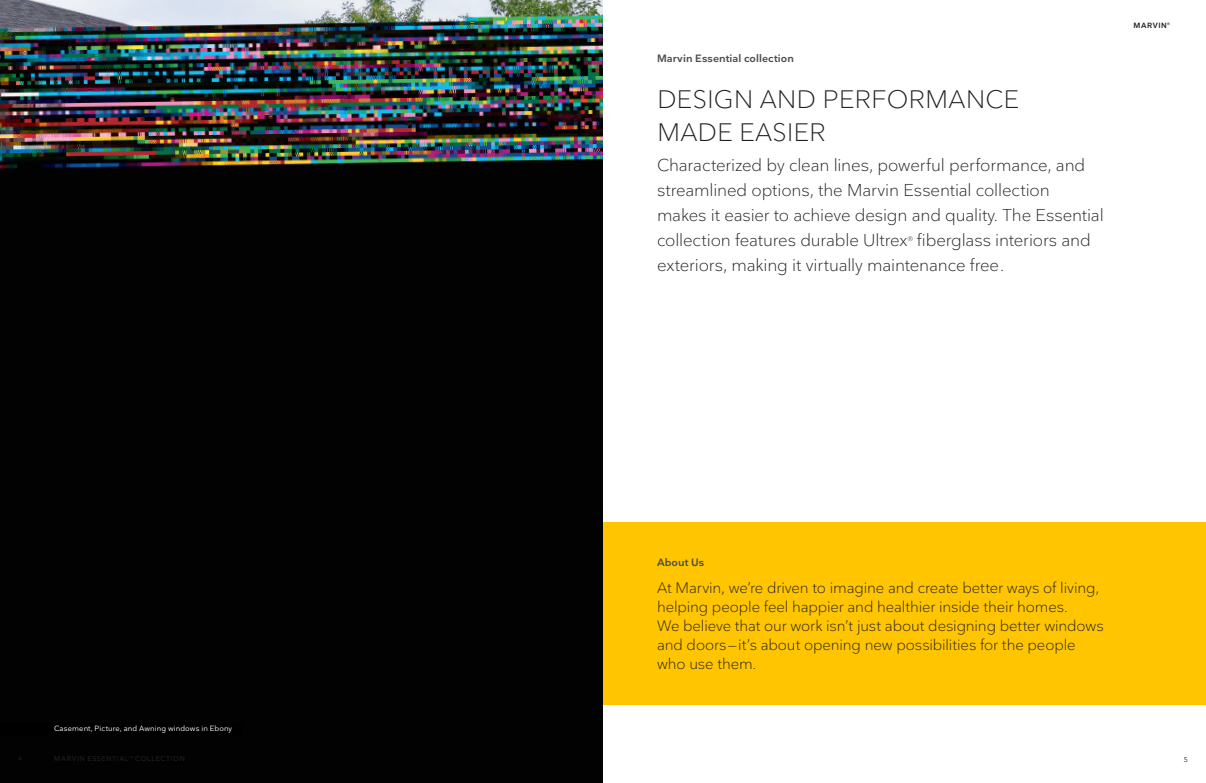
<style>
.page{position:relative;width:1206px;height:783px;background:#fff}
.page>*{position:absolute;margin:0;border:0;box-sizing:border-box;transform-origin:0 0}
.intro_2__30_34__light{font:300 25px/33px "Nationale";letter-spacing:.015em;color:#231f20}
.intro_2__30_34__light-2{font:300 17px/25px "Nationale";letter-spacing:-.01em;color:#231f20}
.intro_1__15_19__light{font:300 15px/19px "Nationale";letter-spacing:-.005em;color:#231f20}
.subhead_1__10_5_14_5__demi{font:600 10.5px "Nationale";letter-spacing:.01em;color:#4b4c4d}
.caption__7_5_10_5__reg{font:7.5px "Nationale";letter-spacing:.015em;color:#fff}
.t1{font:600 7.5px "Nationale";letter-spacing:.09em;color:#231f20}
.t2{font:500 7px "Nationale";letter-spacing:.09em;color:#231f20}
.t3{font:7px "Nationale";color:#231f20}
.intro_2__30_34__light-3{font:300 6.4px "Nationale";color:#231f20}
</style>
<div class="page">
<div style="left:603px;top:523px;width:603px;height:182px;background:#ffc500"></div>
<img style="left:0;top:0;width:603px;height:783px">
<div style="left:0;top:722px;width:243px;height:14px;background:#000"></div>
<p class="caption__7_5_10_5__reg" style="left:54px;top:724px;width:180px">Casement, Picture, and Awning windows in Ebony</p>
<p class="subhead_1__10_5_14_5__demi" style="left:657px;top:51px;width:138px">Marvin Essential collection</p>
<p class="intro_2__30_34__light" style="left:657px;top:82px;width:363px">DESIGN AND PERFORMANCE<br>MADE EASIER</p>
<p class="intro_2__30_34__light-2" style="left:657px;top:152px;width:448px">Characterized by clean lines, powerful performance, and streamlined options, the Marvin Essential collection<br>makes it easier to achieve design and quality. The Essential collection features durable Ultrex</p>
<p class="intro_2__30_34__light-2" style="left:657px;top:227px;width:435px;text-indent:260px">fiberglass interiors and exteriors, making it virtually maintenance free.</p>
<p class="intro_2__30_34__light-3" style="left:908px;top:234px;width:7px">®</p>
<p class="t1" style="left:1133px;top:20px;width:38px">MARVIN<sup>®</sup></p>
<p class="subhead_1__10_5_14_5__demi" style="left:657px;top:556px;width:49px">About Us</p>
<p class="intro_1__15_19__light" style="left:657px;top:578px;width:448px">At Marvin, we’re driven to imagine and create better ways of living, helping people feel happier and healthier inside their homes.<br>We believe that our work isn’t just about designing better windows and doors—it’s about opening new possibilities for the people who use them.</p>
<p class="t3" style="left:18px;top:754px;width:6px">4</p>
<p class="t2" style="left:54px;top:754px;width:76px">MARVIN ESSENTIAL</p>
<p class="t2" style="left:135px;top:754px;width:51px">COLLECTION</p>
<p class="t3" style="left:1184px;top:755px;width:6px">5</p>
</div>
